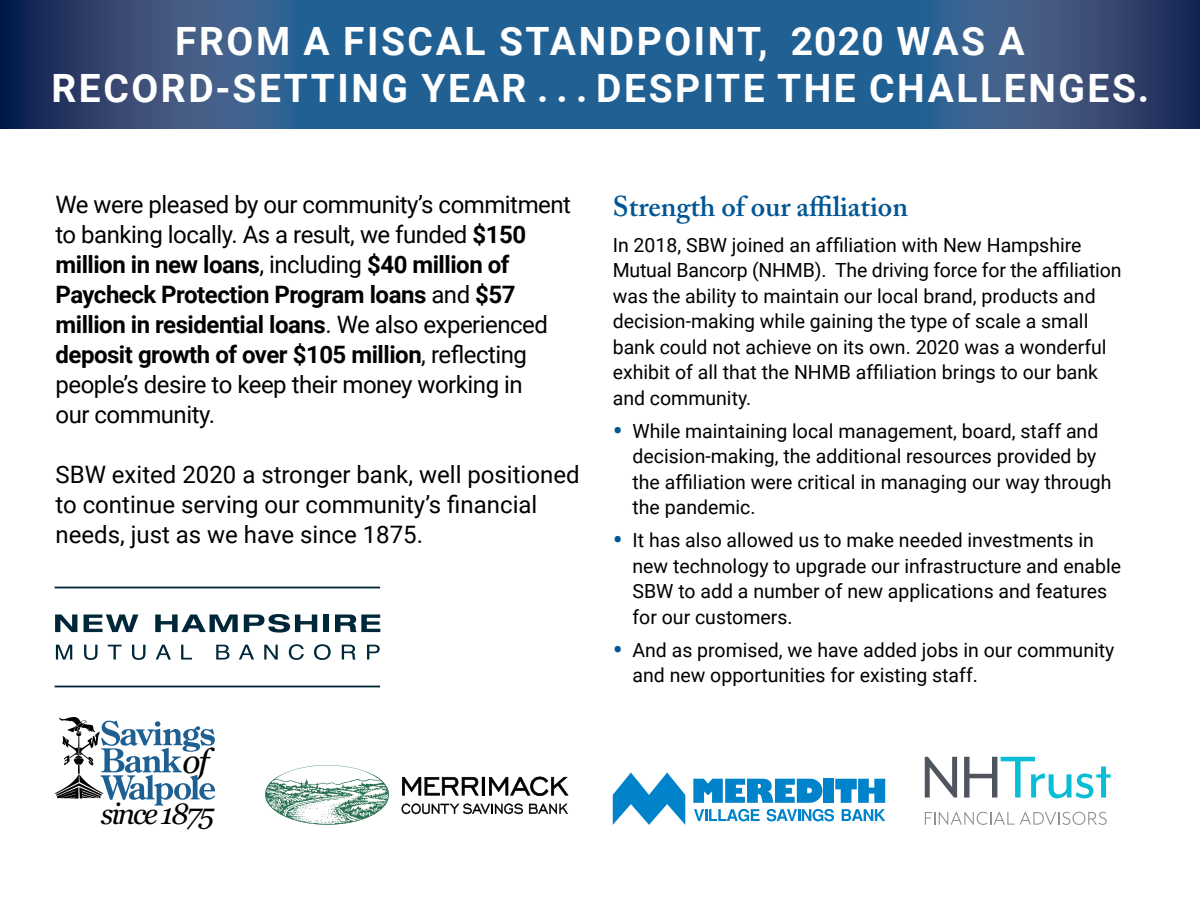
<style>
.page{position:relative;width:1200px;height:900px;background:#fff}
.page>*{position:absolute;margin:0;border:0;box-sizing:border-box;transform-origin:0 0}
.t1{font:700 39px/46.8px "Roboto";letter-spacing:.065em;color:#fff;text-align:center}
.t2{font:italic 33.75px "Georgia";color:#000}
.t3{font:italic 29.25px "Georgia";letter-spacing:-.075em;color:#000}
.t4{font:600 28.5px "Adobe Caslon Pro";color:#005695}
.t5{font:24px/30px "Roboto";letter-spacing:-.02em;color:#000}
.t6{font:24px/30px "Roboto";color:#000}
.t7{font:19.5px/25.5px "Roboto";color:#000}
.s1{font-weight:700}
.s2{font-size:30px;color:#005695}
</style>
<div class="page">
<svg style="left:0;top:0;width:1200px;height:128px;background:#295686"></svg>
<svg style="left:55px;top:615px;width:22px;height:17px"></svg>
<svg style="left:84px;top:615px;width:54px;height:17px"></svg>
<svg style="left:155px;top:615px;width:83px;height:17px"></svg>
<svg style="left:244px;top:614px;width:73px;height:19px"></svg>
<div style="left:323px;top:615px;width:6px;height:17px;background:#002739"></div>
<svg style="left:335px;top:615px;width:45px;height:17px"></svg>
<svg style="left:56px;top:645px;width:16px;height:15px"></svg>
<svg style="left:84px;top:645px;width:14px;height:15px"></svg>
<svg style="left:108px;top:645px;width:14px;height:15px"></svg>
<svg style="left:132px;top:645px;width:13px;height:15px"></svg>
<svg style="left:156px;top:645px;width:15px;height:15px"></svg>
<svg style="left:181px;top:645px;width:11px;height:15px"></svg>
<svg style="left:216px;top:645px;width:14px;height:15px"></svg>
<svg style="left:239px;top:645px;width:15px;height:15px"></svg>
<svg style="left:264px;top:645px;width:14px;height:15px"></svg>
<svg style="left:289px;top:644px;width:15px;height:16px"></svg>
<svg style="left:314px;top:644px;width:17px;height:16px"></svg>
<svg style="left:342px;top:645px;width:14px;height:15px"></svg>
<svg style="left:367px;top:645px;width:13px;height:15px"></svg>
<hr style="left:55px;top:686px;width:325px;height:1px;background:#002739">
<hr style="left:55px;top:587px;width:325px;height:1px;background:#002739">
<svg style="left:54px;top:717px;width:161px;height:89px"></svg>
<svg style="left:402px;top:777px;width:167px;height:19px"></svg>
<svg style="left:402px;top:803px;width:121px;height:11px"></svg>
<svg style="left:529px;top:804px;width:39px;height:10px"></svg>
<svg style="left:265px;top:765px;width:124px;height:60px"></svg>
<svg style="left:694px;top:809px;width:66px;height:13px"></svg>
<svg style="left:767px;top:809px;width:68px;height:13px"></svg>
<svg style="left:842px;top:809px;width:43px;height:12px"></svg>
<svg style="left:693px;top:779px;width:129px;height:24px"></svg>
<div style="left:823px;top:779px;width:11px;height:24px;background:#0083ca"></div>
<svg style="left:835px;top:779px;width:50px;height:24px"></svg>
<svg style="left:613px;top:773px;width:72px;height:52px"></svg>
<svg style="left:925px;top:757px;width:32px;height:41px"></svg>
<svg style="left:964px;top:757px;width:147px;height:41px"></svg>
<svg style="left:925px;top:812px;width:89px;height:13px"></svg>
<svg style="left:1020px;top:812px;width:87px;height:13px"></svg>
<h1 class="t1" style="left:52px;top:17px;width:1099px">FROM A FISCAL STANDPOINT, 2020 WAS A<br>RECORD-SETTING YEAR . . . DESPITE THE CHALLENGES.</h1>
<p class="t5" style="left:56px;top:189px;width:517px">We were pleased by our community’s commitment to banking locally. As a result, we funded <span class="s1">$150 million in new loans</span>, including <span class="s1">$40 million of Paycheck Protection Program loans</span> and <span class="s1">$57 million in residential loans</span>. We also experienced <span class="s1">deposit growth of over $105 million</span>, reflecting people’s desire to keep their money working in<br>our community.</p>
<p class="t6" style="left:56px;top:459px;width:526px">SBW exited 2020 a stronger bank, well positioned to continue serving our community’s financial needs, just as we have since 1875.</p>
<h2 class="t2" style="left:183px;top:740px;width:28px">of</h2>
<h3 class="t3" style="left:101px;top:795px;width:115px">since 1875</h3>
<h3 class="t4" style="left:613px;top:189px;width:297px">Strength of our affiliation</h3>
<p class="t7" style="left:613px;top:232px;width:510px">In 2018, SBW joined an affiliation with New Hampshire Mutual Bancorp (NHMB). The driving force for the affiliation was the ability to maintain our local brand, products and decision-making while gaining the type of scale a small bank could not achieve on its own. 2020 was a wonderful exhibit of all that the NHMB affiliation brings to our bank and community.</p>
<p class="t7" style="left:633px;top:418px;width:481px;text-indent:-20px"><span class="s2">•</span> While maintaining local management, board, staff and decision-making, the additional resources provided by the affiliation were critical in managing our way through the pandemic.</p>
<p class="t7" style="left:633px;top:527px;width:490px;text-indent:-20px"><span class="s2">•</span> It has also allowed us to make needed investments in new technology to upgrade our infrastructure and enable SBW to add a number of new applications and features for our customers.</p>
<p class="t7" style="left:633px;top:637px;width:483px;text-indent:-20px"><span class="s2">•</span> And as promised, we have added jobs in our community and new opportunities for existing staff.</p>
</div>
